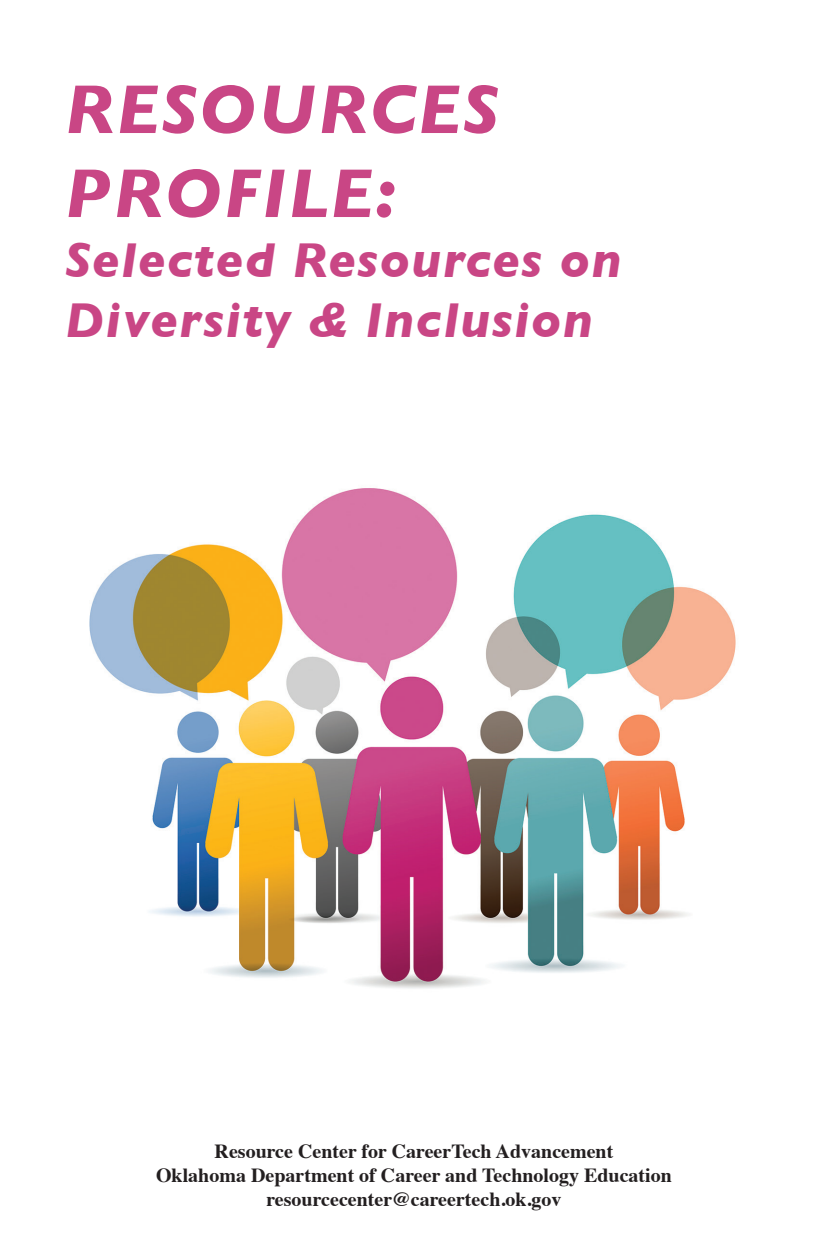
<style>
.page{position:relative;width:828px;height:1260px;background:#fff}
.page>*{position:absolute;margin:0;border:0;box-sizing:border-box;transform-origin:0 0}
.t1{font:italic 700 70px "Gill Sans";letter-spacing:.03em;color:#c94685}
.t2{font:italic 700 50px/60px "Gill Sans";letter-spacing:.03em;color:#c94685}
.TITLES{font:700 20px "Times";color:#231f20}
</style>
<div class="page">
<img style="left:89px;top:488px;width:647px;height:501px">
<p class="t1" style="left:65px;top:69px;width:435px">RESOURCES</p>
<p class="t1" style="left:65px;top:153px;width:333px">PROFILE:</p>
<p class="t2" style="left:65px;top:230px;width:558px">Selected Resources on<br>Diversity &amp; Inclusion</p>
<p class="TITLES" style="left:215px;top:1132px;width:400px">Resource Center for CareerTech Advancement</p>
<p class="TITLES" style="left:156px;top:1156px;width:517px">Oklahoma Department of Career and Technology Education</p>
<p class="TITLES" style="left:266px;top:1180px;width:297px">resourcecenter@careertech.ok.gov</p>
</div>
